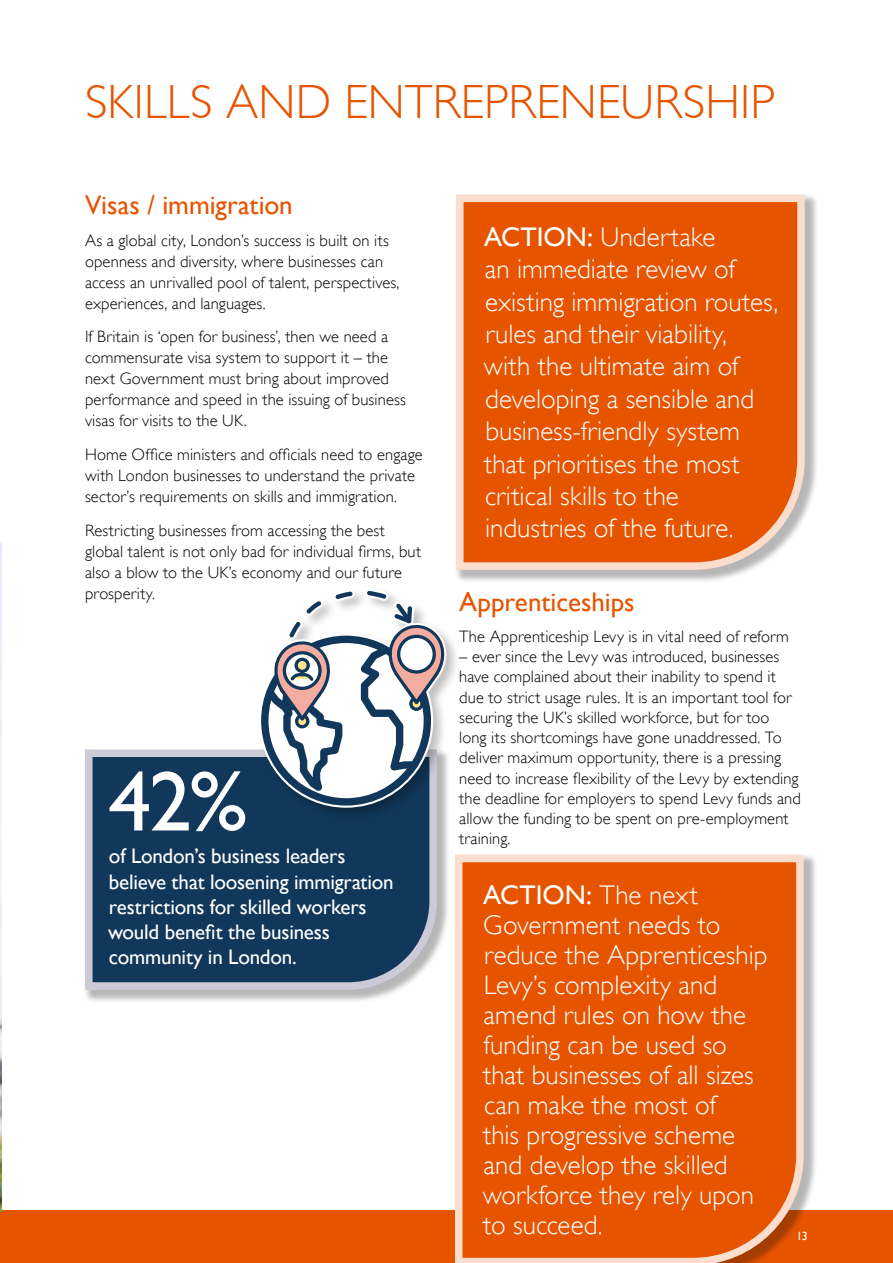
<style>
.page{position:relative;width:893px;height:1263px;background:#fff}
.page>*{position:absolute;margin:0;border:0;box-sizing:border-box;transform-origin:0 0}
.t1{font:85.5px "Gill Sans";color:#fff}
.t2{font:300 48px "Gill Sans";letter-spacing:.005em;color:#e65400}
.t3{font:300 27px/30px "Gill Sans";color:#fff}
.t4{font:27px "Gill Sans";color:#e65400}
.t5{font:21px/25.2px "Gill Sans";letter-spacing:-.01em;color:#fff}
.t6{font:300 16.5px/21px "Gill Sans";letter-spacing:.005em;color:#000}
.s1{font-weight:400}
</style>
<div class="page">
<div style="left:0;top:1210px;width:893px;height:53px;background:#e65400"></div>
<img style="left:0;top:542px;width:2px;height:670px">
<div style="left:84px;top:748px;width:367px;height:256px;background:#000;opacity:.29"></div>
<svg style="left:84px;top:748px;width:357px;height:245px;background:#2c4d6b"></svg>
<div style="left:256px;top:587px;width:204px;height:235px;background:#000;opacity:.25"></div>
<svg style="left:257px;top:587px;width:192px;height:222px"></svg>
<div style="left:455px;top:193px;width:363px;height:391px;background:#000;opacity:.29"></div>
<svg style="left:455px;top:193px;width:353px;height:381px;background:#e66419"></svg>
<div style="left:453px;top:853px;width:364px;height:410px;background:#000;opacity:.29"></div>
<svg style="left:451px;top:853px;width:356px;height:410px;background:#e76012"></svg>
<h2 class="t2" style="left:85px;top:74px;width:692px">SKILLS AND ENTREPRENEURSHIP</h2>
<h3 class="t4" style="left:85px;top:189px;width:209px">Visas / immigration</h3>
<p class="t6" style="left:85px;top:230px;width:316px">As a global city, London’s success is built on its openness and diversity, where businesses can access an unrivalled pool of talent, perspectives, experiences, and languages.</p>
<p class="t6" style="left:85px;top:326px;width:322px">If Britain is ‘open for business’, then we need a commensurate visa system to support it – the next Government must bring about improved performance and speed in the issuing of business visas for visits to the UK.</p>
<p class="t6" style="left:85px;top:444px;width:339px">Home Office ministers and officials need to engage with London businesses to understand the private sector’s requirements on skills and immigration.</p>
<p class="t6" style="left:85px;top:520px;width:337px">Restricting businesses from accessing the best global talent is not only bad for individual firms, but also a blow to the UK’s economy and our future prosperity.</p>
<h1 class="t1" style="left:109px;top:751px;width:140px">42%</h1>
<p class="t5" style="left:108px;top:843px;width:287px">of London’s business leaders believe that loosening immigration restrictions for skilled workers would benefit the business community in London.</p>
<p class="t3" style="left:484px;top:220px;width:296px;line-height:32.4px"><span class="s1">ACTION:</span> Undertake<br>an immediate review of existing immigration routes, rules and their viability, with the ultimate aim of developing a sensible and business-friendly system that prioritises the most critical skills to the industries of the future.</p>
<h3 class="t4" style="left:459px;top:586px;width:177px">Apprenticeships</h3>
<p class="t6" style="left:459px;top:626px;width:331px">The Apprenticeship Levy is in vital need of reform</p>
<p class="t6" style="left:459px;top:646px;width:343px;line-height:20.2px">– ever since the Levy was introduced, businesses have complained about their inability to spend it due to strict usage rules. It is an important tool for securing the UK’s skilled workforce, but for too<br>long its shortcomings have gone unaddressed. To deliver maximum opportunity, there is a pressing need to increase flexibility of the Levy by extending the deadline for employers to spend Levy funds and allow the funding to be spent on pre-employment training.</p>
<p class="t3" style="left:483px;top:880px;width:286px"><span class="s1">ACTION:</span> The next<br>Government needs to reduce the Apprenticeship<br>Levy’s complexity and amend rules on how the funding can be used so that businesses of all sizes can make the most of<br>this progressive scheme and develop the skilled workforce they rely upon to succeed.</p>
</div>
